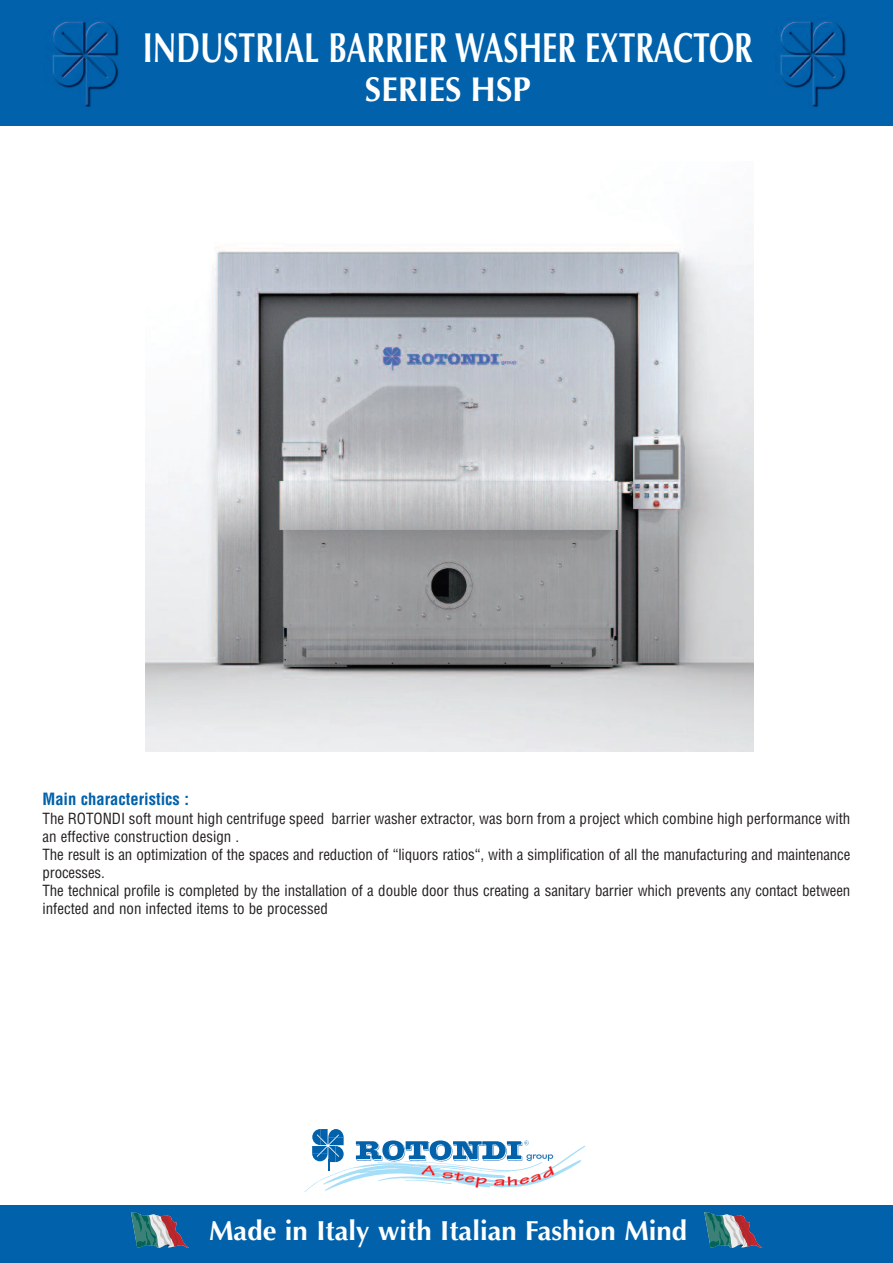
<style>
.page{position:relative;width:893px;height:1263px;background:#fff}
.page>*{position:absolute;margin:0;border:0;box-sizing:border-box;transform-origin:0 0}
.t1{font:700 42px "Optima";color:#fff;scale:.72 1}
.t2{font:700 34.5px "Optima";color:#fff;scale:.95 1}
.t3{font:700 27.6px "Optima";color:#fff}
.t4{font:700 condensed 16.5px "Helvetica";color:#0161aa}
.t5{font:condensed 15px/18px "Helvetica";letter-spacing:-.01em;color:#231f20}
</style>
<div class="page">
<div style="left:0;top:0;width:893px;height:126px;background:#0161aa"></div>
<img style="left:52px;top:21px;width:67px;height:86px">
<img style="left:780px;top:21px;width:66px;height:86px">
<img style="left:145px;top:235px;width:608px;height:516px">
<div style="left:0;top:1205px;width:893px;height:58px;background:#0161aa"></div>
<svg style="left:304px;top:1129px;width:282px;height:63px"></svg>
<svg style="left:131px;top:1212px;width:58px;height:36px"></svg>
<svg style="left:704px;top:1212px;width:58px;height:36px"></svg>
<h1 class="t1" style="left:143px;top:24px;width:848px">INDUSTRIAL BARRIER WASHER EXTRACTOR</h1>
<h2 class="t2" style="left:365px;top:69px;width:176px">SERIES HSP</h2>
<p class="t4" style="left:43px;top:789px;width:148px">Main characteristics :</p>
<p class="t5" style="left:42px;top:809px;width:809px">The ROTONDI soft mount high centrifuge speed barrier washer extractor, was born from a project which combine high performance with an effective construction design .<br>The result is an optimization of the spaces and reduction of “liquors ratios“, with a simplification of all the manufacturing and maintenance processes.<br>The technical profile is completed by the installation of a double door thus creating a sanitary barrier which prevents any contact between infected and non infected items to be processed</p>
<h3 class="t3" style="left:209px;top:1214px;width:480px">Made in Italy with Italian Fashion Mind</h3>
</div>
